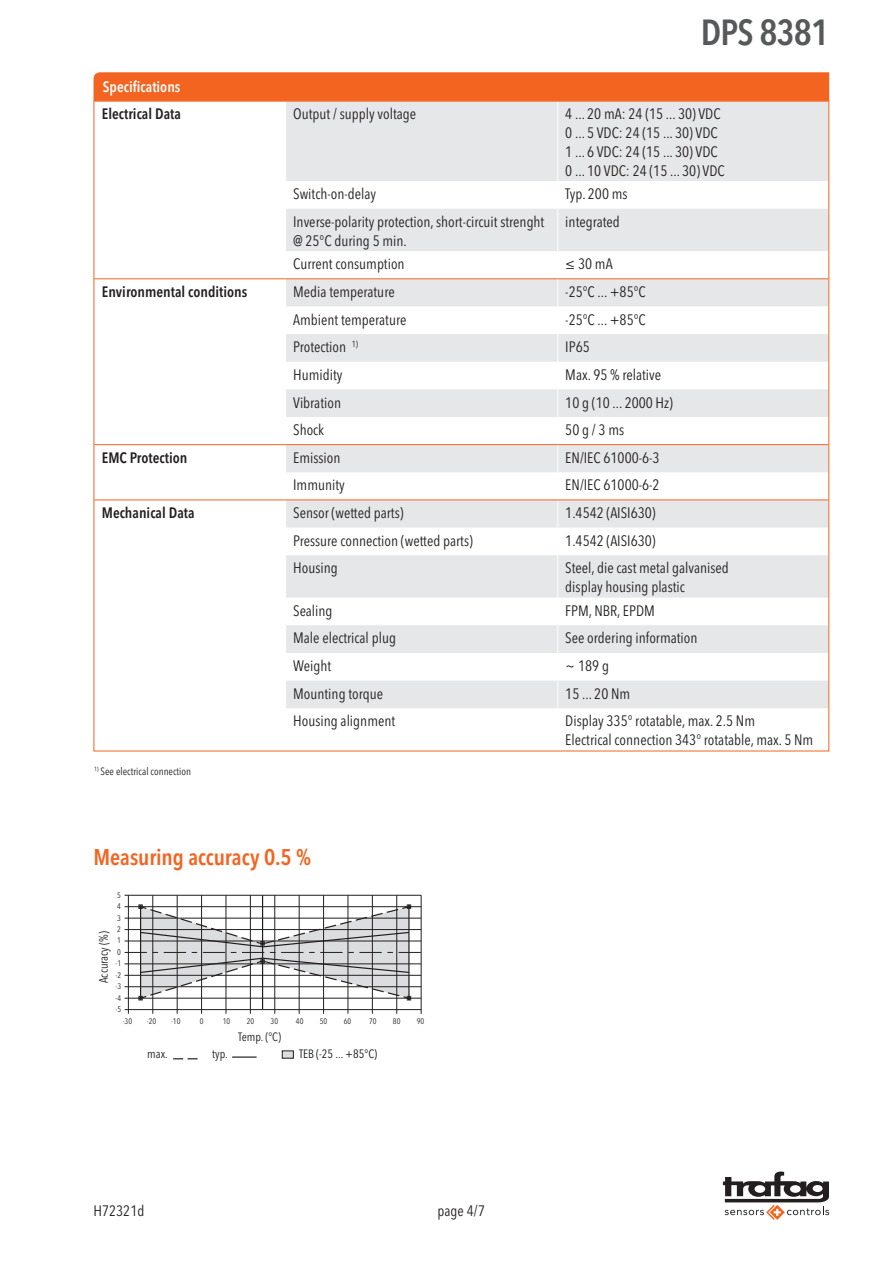
<style>
.page{position:relative;width:893px;height:1263px;background:#fff}
.page>*{position:absolute;margin:0;border:0;box-sizing:border-box;transform-origin:0 0}
.t1{font:600 condensed 36px "Avenir Next LT Pro";letter-spacing:-.02em;color:#57585a}
.t2{font:600 condensed 22.5px "Avenir Next LT Pro";color:#f36421}
.t3{font:condensed 15px/18.8px "Avenir Next LT Pro";color:#231f20}
.t4{font:600 condensed 15px "Avenir Next LT Pro";color:#231f20}
.t5{font:600 condensed 15px "Avenir Next LT Pro";color:#fff}
.t6{font:condensed 12px "Avenir Next LT Pro";color:#231f20}
.t7{font:condensed 12px "Avenir Next LT Pro";color:#121718}
.t8{font:condensed 10.5px "Avenir Next LT Pro";color:#231f20}
.t9{font:condensed 7.95px/11.4px "Avenir Next LT Pro";color:#231f20;text-align:justify}
</style>
<div class="page">
<svg style="left:723px;top:1171px;width:106px;height:49px"></svg>
<div style="left:94px;top:72px;width:735px;height:28px;background:#f36421"></div>
<svg style="left:96px;top:279px;width:189px;height:222px"></svg>
<svg style="left:286px;top:102px;width:541px;height:606px;fill:#e6e7e9"></svg>
<hr style="left:557px;top:102px;width:1px;height:79px;background:#fff">
<svg style="left:557px;top:181px;width:1px;height:28px"></svg>
<hr style="left:557px;top:209px;width:1px;height:42px;background:#fff">
<svg style="left:557px;top:251px;width:1px;height:304px"></svg>
<hr style="left:557px;top:555px;width:1px;height:43px;background:#fff">
<svg style="left:557px;top:598px;width:1px;height:110px"></svg>
<hr style="left:94px;top:278px;width:192px;height:1px;background:#f36421">
<hr style="left:286px;top:278px;width:272px;height:1px;background:#f36421">
<hr style="left:558px;top:278px;width:270px;height:1px;background:#f36421">
<hr style="left:94px;top:444px;width:192px;height:1px;background:#f36421">
<hr style="left:286px;top:444px;width:272px;height:1px;background:#f36421">
<hr style="left:558px;top:444px;width:270px;height:1px;background:#f36421">
<hr style="left:94px;top:499px;width:192px;height:1px;background:#f36421">
<hr style="left:286px;top:499px;width:272px;height:1px;background:#f36421">
<hr style="left:558px;top:499px;width:270px;height:1px;background:#f36421">
<hr style="left:125px;top:895px;width:296px;height:1px;background:#231f20">
<hr style="left:128px;top:895px;width:1px;height:119px;background:#231f20">
<hr style="left:153px;top:895px;width:1px;height:119px;background:#231f20">
<hr style="left:177px;top:895px;width:1px;height:119px;background:#231f20">
<hr style="left:201px;top:895px;width:1px;height:119px;background:#231f20">
<hr style="left:226px;top:895px;width:1px;height:119px;background:#231f20">
<hr style="left:250px;top:895px;width:1px;height:119px;background:#231f20">
<hr style="left:274px;top:895px;width:1px;height:119px;background:#231f20">
<hr style="left:299px;top:895px;width:1px;height:119px;background:#231f20">
<hr style="left:323px;top:895px;width:1px;height:119px;background:#231f20">
<hr style="left:348px;top:895px;width:1px;height:119px;background:#231f20">
<hr style="left:372px;top:895px;width:1px;height:119px;background:#231f20">
<hr style="left:396px;top:895px;width:1px;height:119px;background:#231f20">
<hr style="left:421px;top:895px;width:1px;height:119px;background:#231f20">
<hr style="left:262px;top:895px;width:1px;height:115px;background:#231f20">
<hr style="left:125px;top:1009px;width:296px;height:1px;background:#231f20">
<svg style="left:125px;top:904px;width:296px;height:96px"></svg>
<div style="left:282px;top:1051px;width:11px;height:7px;background:#dcdddf"></div>
<div style="left:282px;top:1051px;width:12px;height:7px;border:1px solid #231f20"></div>
<hr style="left:232px;top:1056px;width:25px;height:2px;background:#231f20">
<svg style="left:173px;top:1058px;width:25px;height:1px"></svg>
<h1 class="t1" style="left:701px;top:10px;width:130px">DPS 8381</h1>
<p class="t5" style="left:103px;top:78px;width:79px">Specifications</p>
<p class="t4" style="left:102px;top:105px;width:81px">Electrical Data</p>
<p class="t3" style="left:293px;top:105px;width:124px">Output / supply voltage</p>
<p class="t3" style="left:565px;top:105px;width:160px">4 ... 20 mA: 24 (15 ... 30) VDC<br>0 ... 5 VDC: 24 (15 ... 30) VDC<br>1 ... 6 VDC: 24 (15 ... 30) VDC<br>0 ... 10 VDC: 24 (15 ... 30) VDC</p>
<p class="t3" style="left:293px;top:185px;width:84px">Switch-on-delay</p>
<p class="t3" style="left:565px;top:185px;width:64px">Typ. 200 ms</p>
<p class="t3" style="left:293px;top:212px;width:253px">Inverse-polarity protection, short-circuit strenght @ 25°C during 5 min.</p>
<p class="t3" style="left:565px;top:212px;width:56px">integrated</p>
<p class="t3" style="left:293px;top:255px;width:113px">Current consumption</p>
<p class="t3" style="left:565px;top:255px;width:49px">≤ 30 mA</p>
<p class="t4" style="left:102px;top:283px;width:147px">Environmental conditions</p>
<p class="t3" style="left:293px;top:282px;width:103px">Media temperature</p>
<p class="t3" style="left:565px;top:282px;width:81px">-25°C ... +85°C</p>
<p class="t3" style="left:293px;top:310px;width:115px">Ambient temperature</p>
<p class="t3" style="left:565px;top:310px;width:81px">-25°C ... +85°C</p>
<p class="t3" style="left:293px;top:338px;width:66px">Protection <sup>1)</sup></p>
<p class="t3" style="left:565px;top:338px;width:26px">IP65</p>
<p class="t3" style="left:293px;top:365px;width:51px">Humidity</p>
<p class="t3" style="left:565px;top:365px;width:97px">Max. 95 % relative</p>
<p class="t3" style="left:293px;top:393px;width:49px">Vibration</p>
<p class="t3" style="left:565px;top:393px;width:109px">10 g (10 ... 2000 Hz)</p>
<p class="t3" style="left:293px;top:420px;width:33px">Shock</p>
<p class="t3" style="left:565px;top:420px;width:60px">50 g / 3 ms</p>
<p class="t4" style="left:102px;top:448px;width:87px">EMC Protection</p>
<p class="t3" style="left:293px;top:448px;width:49px">Emission</p>
<p class="t3" style="left:565px;top:448px;width:96px">EN/IEC 61000-6-3</p>
<p class="t3" style="left:293px;top:476px;width:53px">Immunity</p>
<p class="t3" style="left:565px;top:476px;width:96px">EN/IEC 61000-6-2</p>
<p class="t4" style="left:102px;top:504px;width:94px">Mechanical Data</p>
<p class="t3" style="left:293px;top:503px;width:112px">Sensor (wetted parts)</p>
<p class="t3" style="left:565px;top:503px;width:92px">1.4542 (AISI630)</p>
<p class="t3" style="left:293px;top:531px;width:181px">Pressure connection (wetted parts)</p>
<p class="t3" style="left:565px;top:531px;width:92px">1.4542 (AISI630)</p>
<p class="t3" style="left:293px;top:559px;width:46px">Housing</p>
<p class="t3" style="left:565px;top:559px;width:165px">Steel, die cast metal galvanised display housing plastic</p>
<p class="t3" style="left:293px;top:601px;width:41px">Sealing</p>
<p class="t3" style="left:565px;top:601px;width:91px">FPM, NBR, EPDM</p>
<p class="t3" style="left:293px;top:629px;width:104px">Male electrical plug</p>
<p class="t3" style="left:565px;top:629px;width:134px">See ordering information</p>
<p class="t3" style="left:293px;top:656px;width:40px">Weight</p>
<p class="t3" style="left:565px;top:656px;width:45px">~ 189 g</p>
<p class="t3" style="left:293px;top:684px;width:92px">Mounting torque</p>
<p class="t3" style="left:565px;top:684px;width:66px">15 ... 20 Nm</p>
<p class="t3" style="left:293px;top:712px;width:103px">Housing alignment</p>
<p class="t3" style="left:565px;top:712px;width:250px">Display 335° rotatable, max. 2.5 Nm<br>Electrical connection 343° rotatable, max. 5 Nm</p>
<p class="t8" style="left:94px;top:765px;width:98px"><sup>1)</sup> See electrical connection</p>
<h2 class="t2" style="left:94px;top:844px;width:219px">Measuring accuracy 0.5 %</h2>
<p class="t9" style="left:116px;top:889px;width:7px">5<br>4<br>3<br>2<br>1<br>0 -1 -2 -3 -4 -5</p>
<p class="t6" style="left:96px;top:983px;width:53px;rotate:-90deg">Accuracy (%)</p>
<p class="t9" style="left:123px;top:1015px;width:11px">-30</p>
<p class="t9" style="left:147px;top:1015px;width:11px">-20</p>
<p class="t9" style="left:171px;top:1015px;width:11px">-10</p>
<p class="t9" style="left:200px;top:1015px;width:5px">0</p>
<p class="t9" style="left:223px;top:1015px;width:9px">10</p>
<p class="t9" style="left:247px;top:1015px;width:9px">20</p>
<p class="t9" style="left:271px;top:1015px;width:9px">30</p>
<p class="t9" style="left:296px;top:1015px;width:9px">40</p>
<p class="t9" style="left:320px;top:1015px;width:9px">50</p>
<p class="t9" style="left:344px;top:1015px;width:9px">60</p>
<p class="t9" style="left:369px;top:1015px;width:9px">70</p>
<p class="t9" style="left:393px;top:1015px;width:9px">80</p>
<p class="t9" style="left:417px;top:1015px;width:9px">90</p>
<p class="t6" style="left:147px;top:1047px;width:22px">max.</p>
<p class="t6" style="left:212px;top:1047px;width:17px">typ.</p>
<p class="t7" style="left:299px;top:1047px;width:80px">TEB (-25 ... +85°C)</p>
<p class="t6" style="left:238px;top:1030px;width:44px">Temp. (°C)</p>
<p class="t3" style="left:94px;top:1201px;width:52px">H72321d</p>
<p class="t3" style="left:438px;top:1201px;width:49px">page 4/7</p>
</div>
